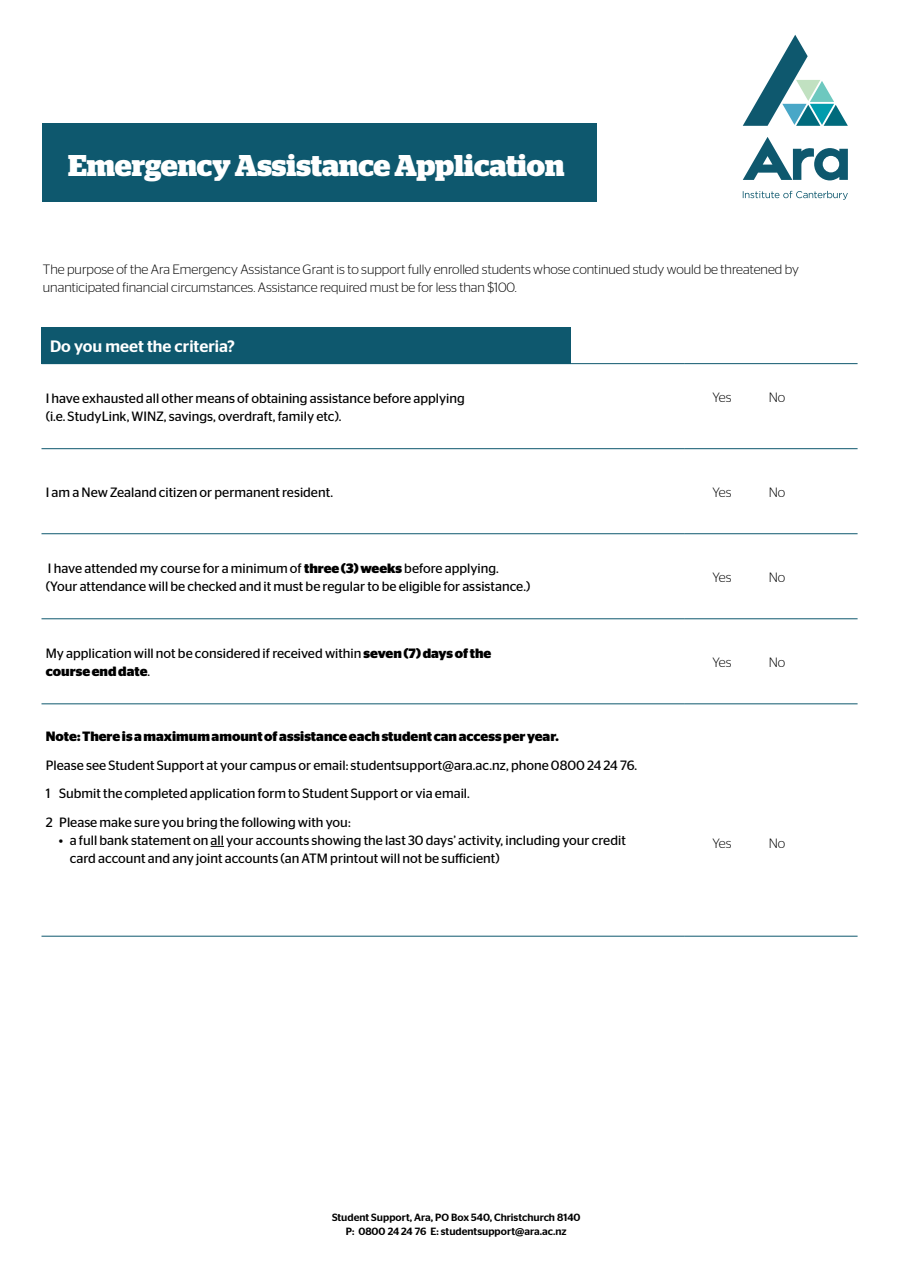
<style>
.page{position:relative;width:910px;height:1280px;background:#fff}
.page>*{position:absolute;margin:0;border:0;box-sizing:border-box;transform-origin:0 0}
.t1{font:700 30px "Stag";letter-spacing:-.005em;color:#fff}
.t2{font:500 16.5px "Stag Sans";color:#fff}
.t3{font:13.5px/18px "Stag Sans";color:#000}
.t4{font:300 13.5px/18px "Stag Sans";color:#000}
.t5{font:700 13.5px "Stag Sans";color:#000}
.t6{font:500 10.5px/13.5px "Stag Sans";color:#000;text-align:center}
.s1{font-weight:700}
</style>
<div class="page">
<div style="left:43px;top:123px;width:554px;height:79px;background:#0e586e"></div>
<div style="left:42px;top:327px;width:529px;height:37px;background:#0e586e"></div>
<hr style="left:42px;top:363px;width:642px;height:1px;background:#0e586e">
<hr style="left:684px;top:363px;width:174px;height:1px;background:#0e586e">
<hr style="left:42px;top:448px;width:642px;height:1px;background:#0e586e">
<hr style="left:684px;top:448px;width:174px;height:1px;background:#0e586e">
<hr style="left:42px;top:533px;width:642px;height:1px;background:#0e586e">
<hr style="left:684px;top:533px;width:174px;height:1px;background:#0e586e">
<hr style="left:42px;top:618px;width:642px;height:1px;background:#0e586e">
<hr style="left:684px;top:618px;width:174px;height:1px;background:#0e586e">
<hr style="left:42px;top:703px;width:642px;height:1px;background:#0e586e">
<hr style="left:684px;top:703px;width:174px;height:1px;background:#0e586e">
<hr style="left:42px;top:936px;width:642px;height:1px;background:#0e586e">
<hr style="left:684px;top:936px;width:174px;height:1px;background:#0e586e">
<svg style="left:211px;top:846px;width:13px;height:1px"></svg>
<svg style="left:743px;top:35px;width:105px;height:91px"></svg>
<svg style="left:743px;top:191px;width:105px;height:9px"></svg>
<svg style="left:743px;top:137px;width:105px;height:43px"></svg>
<h1 class="t1" style="left:68px;top:148px;width:498px">Emergency Assistance Application</h1>
<p class="t4" style="left:43px;top:260px;width:758px">The purpose of the Ara Emergency Assistance Grant is to support fully enrolled students whose continued study would be threatened by unanticipated financial circumstances. Assistance required must be for less than $100.</p>
<p class="t2" style="left:50px;top:337px;width:186px">Do you meet the criteria?</p>
<p class="t3" style="left:46px;top:389px;width:421px">I have exhausted all other means of obtaining assistance before applying (i.e. StudyLink, WINZ, savings, overdraft, family etc).</p>
<p class="t4" style="left:712px;top:388px;width:21px">Yes</p>
<p class="t4" style="left:769px;top:388px;width:18px">No</p>
<p class="t3" style="left:46px;top:483px;width:289px">I am a New Zealand citizen or permanent resident.</p>
<p class="t4" style="left:712px;top:483px;width:21px">Yes</p>
<p class="t4" style="left:769px;top:483px;width:18px">No</p>
<p class="t3" style="left:46px;top:559px;width:486px">I have attended my course for a minimum of <span class="s1">three (3) weeks</span> before applying. (Your attendance will be checked and it must be regular to be eligible for assistance.)</p>
<p class="t4" style="left:712px;top:568px;width:21px">Yes</p>
<p class="t4" style="left:769px;top:568px;width:18px">No</p>
<p class="t3" style="left:46px;top:644px;width:447px">My application will not be considered if received within <span class="s1">seven (7) days of the course end date</span>.</p>
<p class="t4" style="left:712px;top:654px;width:21px">Yes</p>
<p class="t4" style="left:769px;top:654px;width:18px">No</p>
<p class="t5" style="left:46px;top:729px;width:515px">Note: There is a maximum amount of assistance each student can access per year.</p>
<p class="t3" style="left:46px;top:751px;width:593px;line-height:28.7px">Please see Student Support at your campus or email: studentsupport@ara.ac.nz, phone 0800 24 24 76.<br>1 Submit the completed application form to Student Support or via email.<br>2 Please make sure you bring the following with you:</p>
<p class="t3" style="left:70px;top:831px;width:557px;text-indent:-11px">• a full bank statement on all your accounts showing the last 30 days’ activity, including your credit card account and any joint accounts (an ATM printout will not be sufficient)</p>
<p class="t4" style="left:712px;top:834px;width:21px">Yes</p>
<p class="t4" style="left:769px;top:834px;width:18px">No</p>
<p class="t6" style="left:332px;top:1211px;width:250px">Student Support, Ara, PO Box 540, Christchurch 8140<br>P: 0800 24 24 76 E: studentsupport@ara.ac.nz</p>
</div>
